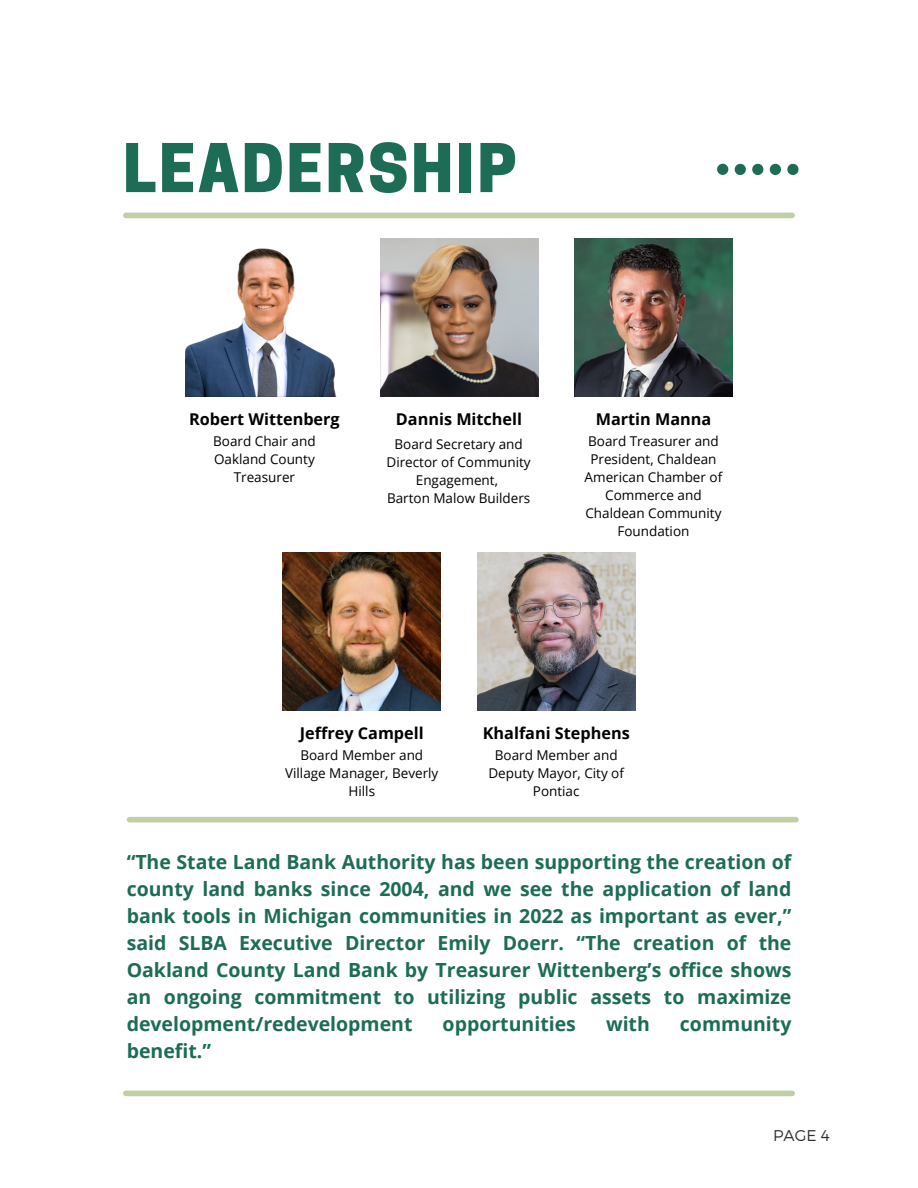
<style>
.page{position:relative;width:918px;height:1188px;background:#fff}
.page>*{position:absolute;margin:0;border:0;box-sizing:border-box;transform-origin:0 0}
.t1{font:800 63px "Cooper Hewitt";letter-spacing:.04em;color:#1c6c56}
.t2{font:700 19.5px/27px "Open Sans";color:#1c6c56;text-align:justify}
.t3{font:700 16.2px "Open Sans";color:#000}
.t4{font:300 15.6px "Montserrat";color:#303030}
.t5{font:13.5px/18px "Open Sans";color:#000;text-align:center}
</style>
<div class="page">
<div style="left:126px;top:213px;width:666px;height:5px;background:#c1cfa5"></div>
<div style="left:126px;top:1091px;width:666px;height:5px;background:#c1cfa5"></div>
<img style="left:477px;top:553px;width:158px;height:158px">
<img style="left:283px;top:553px;width:158px;height:158px">
<img style="left:380px;top:238px;width:158px;height:158px">
<img style="left:574px;top:238px;width:159px;height:158px">
<img style="left:185px;top:248px;width:151px;height:148px">
<div style="left:129px;top:817px;width:667px;height:5px;background:#c1cfa5"></div>
<svg style="left:717px;top:164px;width:11px;height:11px"></svg>
<svg style="left:735px;top:164px;width:11px;height:11px"></svg>
<svg style="left:752px;top:164px;width:11px;height:11px"></svg>
<svg style="left:770px;top:164px;width:11px;height:11px"></svg>
<svg style="left:787px;top:164px;width:12px;height:11px"></svg>
<p class="t1" style="left:123px;top:145px;width:395px">LEADERSHIP</p>
<p class="t3" style="left:189px;top:408px;width:152px">Robert Wittenberg</p>
<p class="t5" style="left:213px;top:432px;width:104px">Board Chair and<br>Oakland County<br>Treasurer</p>
<p class="t3" style="left:396px;top:408px;width:128px">Dannis Mitchell</p>
<p class="t5" style="left:387px;top:434px;width:146px">Board Secretary and<br>Director of Community<br>Engagement,</p>
<p class="t5" style="left:387px;top:488px;width:145px">Barton Malow Builders</p>
<p class="t3" style="left:596px;top:408px;width:117px">Martin Manna</p>
<p class="t5" style="left:585px;top:432px;width:139px">Board Treasurer and<br>President, Chaldean<br>American Chamber of<br>Commerce and<br>Chaldean Community<br>Foundation</p>
<p class="t3" style="left:300px;top:722px;width:125px">Jeffrey Campell</p>
<p class="t3" style="left:483px;top:722px;width:148px">Khalfani Stephens</p>
<p class="t5" style="left:285px;top:746px;width:155px">Board Member and<br>Village Manager, Beverly<br>Hills</p>
<p class="t5" style="left:488px;top:746px;width:137px">Board Member and<br>Deputy Mayor, City of<br>Pontiac</p>
<p class="t2" style="left:127px;top:848px;width:666px">“The State Land Bank Authority has been supporting the creation of county land banks since 2004, and we see the application of land bank tools in Michigan communities in 2022 as important as ever,” said SLBA Executive Director Emily Doerr. “The creation of the Oakland County Land Bank by Treasurer Wittenberg’s office shows an ongoing commitment to utilizing public assets to maximize development/redevelopment</p>
<p class="t2" style="left:443px;top:1010px;width:135px">opportunities</p>
<p class="t2" style="left:606px;top:1010px;width:45px">with</p>
<p class="t2" style="left:680px;top:1010px;width:113px">community</p>
<p class="t2" style="left:127px;top:1037px;width:86px">benefit.”</p>
<p class="t4" style="left:773px;top:1126px;width:58px">PAGE 4</p>
</div>
